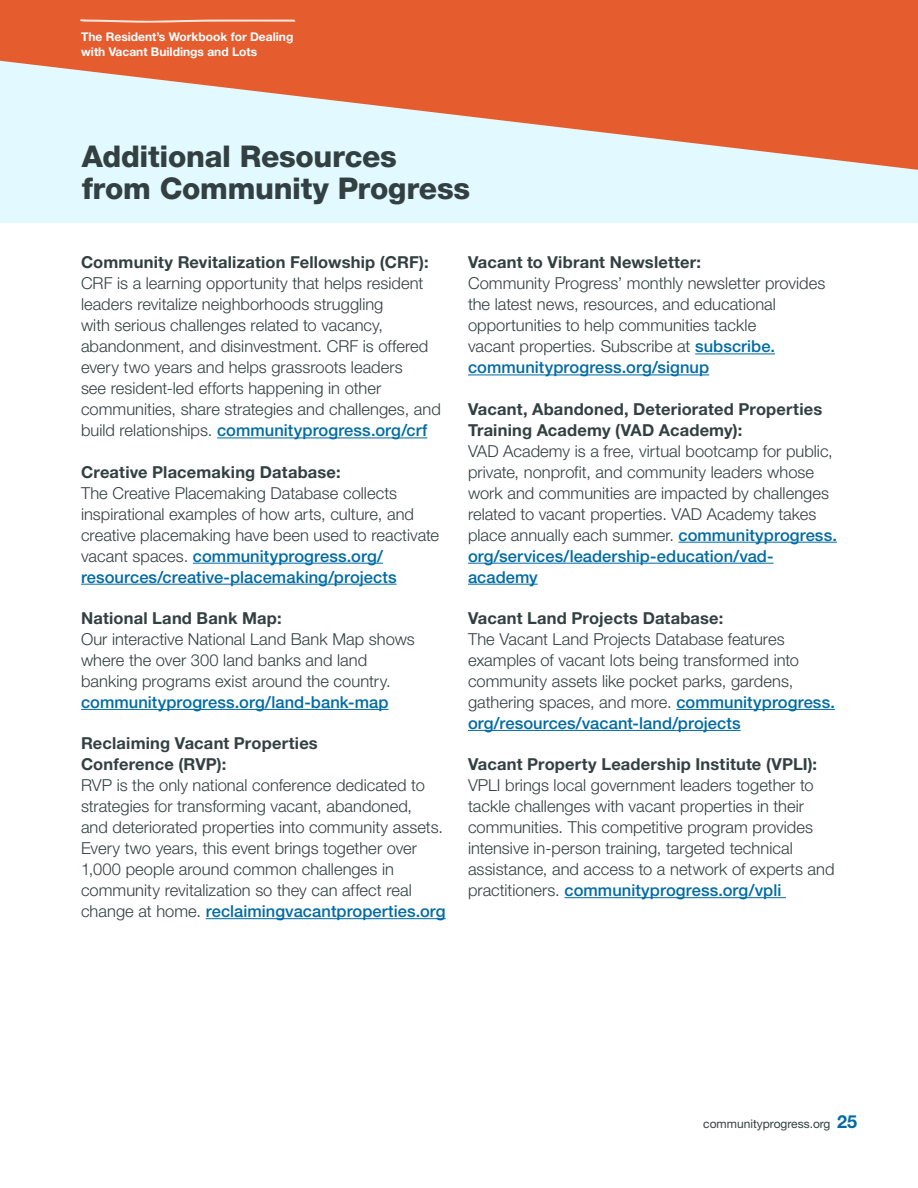
<style>
.page{position:relative;width:918px;height:1188px;background:#fff}
.page>*{position:absolute;margin:0;border:0;box-sizing:border-box;transform-origin:0 0}
.t1{font:800 30px/31.5px "Helvetica Neue LT Std";letter-spacing:-.01em;color:#334041}
.t2{font:300 16.5px/21px "Helvetica Neue LT Std";color:#334041}
.t3{font:700 16.5px/21px "Helvetica Neue LT Std";letter-spacing:.01em;color:#334041}
.t4{font:500 16.5px "Helvetica Neue LT Std";letter-spacing:.005em;color:#006ba4}
.t5{font:700 12px/15px "Helvetica Neue LT Std";color:#fff}
.t6{font:12px "Helvetica Neue LT Std";color:#334041}
.s1{font-weight:500;color:#006ba4}
.s2{font-weight:700;font-size:18px;color:#006ba4}
</style>
<div class="page">
<div style="left:0;top:2px;width:918px;height:220px;background:#e1f9ff"></div>
<svg style="left:0;top:0;width:918px;height:170px;fill:#e55c2e"></svg>
<svg style="left:80px;top:19px;width:215px;height:4px"></svg>
<hr style="left:217px;top:438px;width:210px;height:1px;background:#006ba4">
<hr style="left:193px;top:563px;width:190px;height:1px;background:#006ba4">
<hr style="left:81px;top:584px;width:316px;height:1px;background:#006ba4">
<hr style="left:81px;top:709px;width:307px;height:1px;background:#006ba4">
<hr style="left:206px;top:918px;width:240px;height:1px;background:#006ba4">
<hr style="left:695px;top:354px;width:80px;height:1px;background:#006ba4">
<hr style="left:468px;top:375px;width:241px;height:1px;background:#006ba4">
<hr style="left:678px;top:542px;width:159px;height:1px;background:#006ba4">
<hr style="left:468px;top:563px;width:306px;height:1px;background:#006ba4">
<hr style="left:468px;top:584px;width:70px;height:1px;background:#006ba4">
<hr style="left:676px;top:709px;width:159px;height:1px;background:#006ba4">
<hr style="left:468px;top:730px;width:273px;height:1px;background:#006ba4">
<hr style="left:564px;top:897px;width:222px;height:1px;background:#006ba4">
<p class="t5" style="left:81px;top:29px;width:214px">The Resident’s Workbook for Dealing with Vacant Buildings and Lots</p>
<h1 class="t1" style="left:82px;top:141px;width:390px">Additional Resources from Community Progress</h1>
<p class="t3" style="left:81px;top:252px;width:349px">Community Revitalization Fellowship (CRF):</p>
<p class="t2" style="left:81px;top:273px;width:361px">CRF is a learning opportunity that helps resident leaders revitalize neighborhoods struggling<br>with serious challenges related to vacancy, abandonment, and disinvestment. CRF is offered every two years and helps grassroots leaders<br>see resident-led efforts happening in other communities, share strategies and challenges, and build relationships. <span class="s1">communityprogress.org/crf</span></p>
<p class="t3" style="left:81px;top:461px;width:261px">Creative Placemaking Database:</p>
<p class="t2" style="left:81px;top:482px;width:360px">The Creative Placemaking Database collects inspirational examples of how arts, culture, and creative placemaking have been used to reactivate vacant spaces. <span class="s1">communityprogress.org/ resources/creative-placemaking/projects</span></p>
<p class="t3" style="left:81px;top:607px;width:202px">National Land Bank Map:</p>
<p class="t2" style="left:81px;top:628px;width:335px">Our interactive National Land Bank Map shows where the over 300 land banks and land banking programs exist around the country.</p>
<p class="t4" style="left:81px;top:692px;width:309px">communityprogress.org/land-bank-map</p>
<p class="t3" style="left:81px;top:732px;width:238px">Reclaiming Vacant Properties<br>Conference (RVP):</p>
<p class="t2" style="left:81px;top:774px;width:366px">RVP is the only national conference dedicated to strategies for transforming vacant, abandoned,<br>and deteriorated properties into community assets.<br>Every two years, this event brings together over 1,000 people around common challenges in community revitalization so they can affect real change at home. <span class="s1">reclaimingvacantproperties.org</span></p>
<p class="t3" style="left:468px;top:252px;width:235px">Vacant to Vibrant Newsletter:</p>
<p class="t2" style="left:468px;top:273px;width:359px">Community Progress’ monthly newsletter provides the latest news, resources, and educational opportunities to help communities tackle<br>vacant properties. Subscribe at <span class="s1">subscribe. communityprogress.org/signup</span></p>
<p class="t3" style="left:468px;top:398px;width:356px">Vacant, Abandoned, Deteriorated Properties<br>Training Academy (VAD Academy):</p>
<p class="t2" style="left:468px;top:440px;width:370px">VAD Academy is a free, virtual bootcamp for public, private, nonprofit, and community leaders whose work and communities are impacted by challenges related to vacant properties. VAD Academy takes place annually each summer. <span class="s1">communityprogress. org/services/leadership-education/vad&shy;academy</span></p>
<p class="t3" style="left:468px;top:607px;width:257px">Vacant Land Projects Database:</p>
<p class="t2" style="left:468px;top:628px;width:368px">The Vacant Land Projects Database features examples of vacant lots being transformed into community assets like pocket parks, gardens, gathering spaces, and more. <span class="s1">communityprogress. org/resources/vacant-land/projects</span></p>
<p class="t3" style="left:468px;top:753px;width:351px">Vacant Property Leadership Institute (VPLI):</p>
<p class="t2" style="left:468px;top:774px;width:368px">VPLI brings local government leaders together to tackle challenges with vacant properties in their communities. This competitive program provides intensive in-person training, targeted technical assistance, and access to a network of experts and practitioners. <span class="s1">communityprogress.org/vpli</span></p>
<p class="t6" style="left:703px;top:1116px;width:155px">communityprogress.org <span class="s2">25</span></p>
</div>
